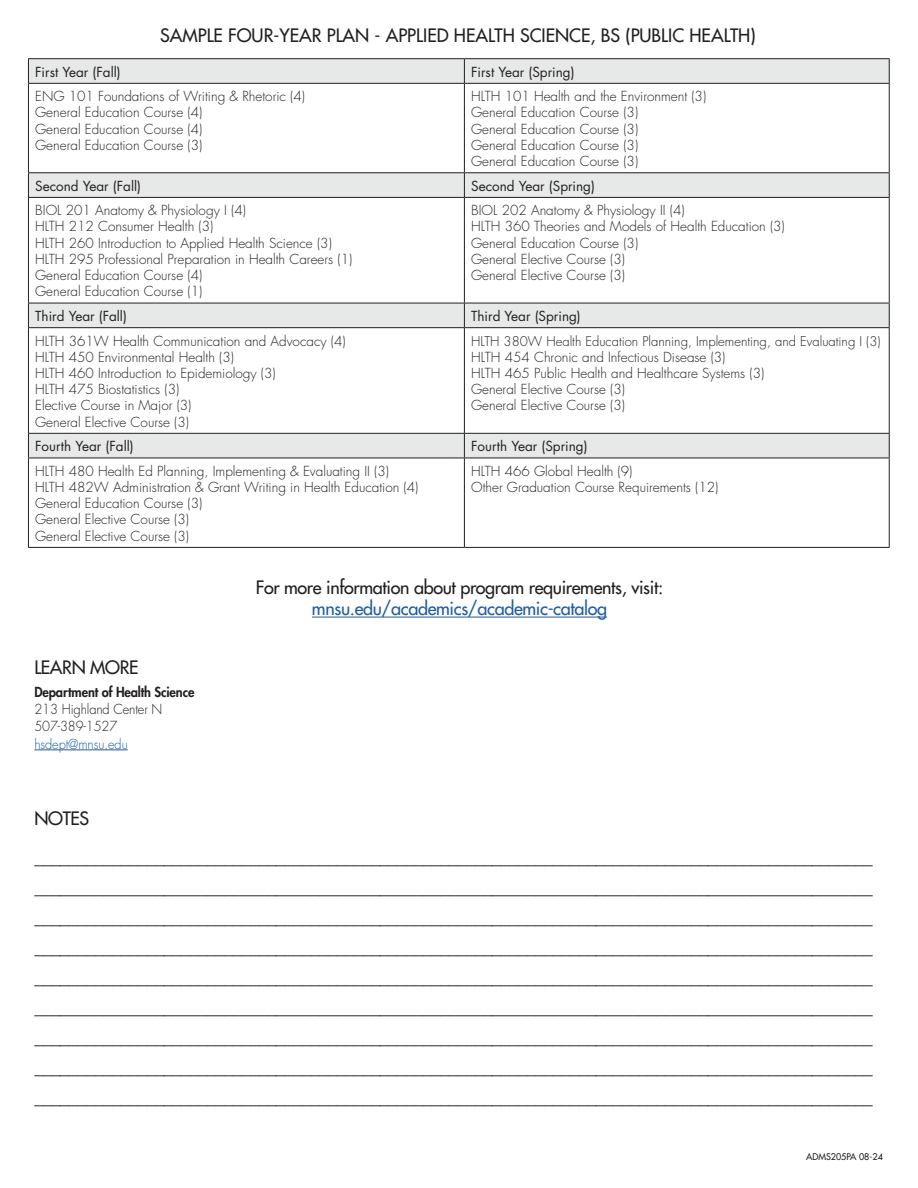
<style>
.page{position:relative;width:918px;height:1188px;background:#fff}
.page>*{position:absolute;margin:0;border:0;box-sizing:border-box;transform-origin:0 0}
.t1{font:500 18px/30px "Futura Std";letter-spacing:-.02em;color:#231f20}
.t2{font:500 18px "Futura Std";color:#231f20}
.t3{font:500 18px "Futura Std";letter-spacing:-.02em;color:#215e9f}
.t4{font:300 13.5px/16.2px "Futura Std";color:#231f20}
.t5{font:13.5px "Futura Std";color:#231f20}
.t6{font:300 13.5px/17.2px "Futura Std";color:#231f20;scale:.95 1}
.t7{font:800 13.5px "Futura Std";letter-spacing:-.01em;color:#231f20;scale:.95 1}
.t8{font:300 13.5px "Futura Std";letter-spacing:-.01em;color:#215e9f;scale:.95 1}
.t9{font:300 13.05px "Futura Std";color:#231f20}
.t10{font:500 9px "Futura Std";color:#231f20}
</style>
<div class="page">
<hr style="left:312px;top:617px;width:295px;height:1px;background:#215e9f">
<svg style="left:29px;top:59px;width:860px;height:399px"></svg>
<hr style="left:28px;top:58px;width:436px;height:1px;background:#231f20">
<svg style="left:28px;top:59px;width:1px;height:24px"></svg>
<hr style="left:464px;top:58px;width:426px;height:1px;background:#231f20">
<svg style="left:464px;top:59px;width:1px;height:24px"></svg>
<svg style="left:889px;top:59px;width:1px;height:24px"></svg>
<hr style="left:28px;top:83px;width:436px;height:1px;background:#231f20">
<hr style="left:28px;top:84px;width:1px;height:88px;background:#231f20">
<hr style="left:464px;top:83px;width:426px;height:1px;background:#231f20">
<hr style="left:464px;top:84px;width:1px;height:88px;background:#231f20">
<hr style="left:889px;top:84px;width:1px;height:88px;background:#231f20">
<hr style="left:28px;top:172px;width:436px;height:1px;background:#231f20">
<svg style="left:28px;top:173px;width:1px;height:24px"></svg>
<hr style="left:464px;top:172px;width:426px;height:1px;background:#231f20">
<svg style="left:464px;top:173px;width:1px;height:24px"></svg>
<svg style="left:889px;top:173px;width:1px;height:24px"></svg>
<hr style="left:28px;top:197px;width:436px;height:1px;background:#231f20">
<hr style="left:28px;top:198px;width:1px;height:105px;background:#231f20">
<hr style="left:464px;top:197px;width:426px;height:1px;background:#231f20">
<hr style="left:464px;top:198px;width:1px;height:105px;background:#231f20">
<hr style="left:889px;top:198px;width:1px;height:105px;background:#231f20">
<hr style="left:28px;top:303px;width:436px;height:1px;background:#231f20">
<svg style="left:28px;top:303px;width:1px;height:24px"></svg>
<hr style="left:464px;top:303px;width:426px;height:1px;background:#231f20">
<svg style="left:464px;top:303px;width:1px;height:24px"></svg>
<svg style="left:889px;top:303px;width:1px;height:24px"></svg>
<hr style="left:28px;top:327px;width:436px;height:1px;background:#231f20">
<hr style="left:28px;top:328px;width:1px;height:105px;background:#231f20">
<hr style="left:464px;top:327px;width:426px;height:1px;background:#231f20">
<hr style="left:464px;top:328px;width:1px;height:105px;background:#231f20">
<hr style="left:889px;top:328px;width:1px;height:105px;background:#231f20">
<hr style="left:28px;top:433px;width:436px;height:1px;background:#231f20">
<svg style="left:28px;top:434px;width:1px;height:24px"></svg>
<hr style="left:464px;top:433px;width:426px;height:1px;background:#231f20">
<svg style="left:464px;top:434px;width:1px;height:24px"></svg>
<svg style="left:889px;top:434px;width:1px;height:24px"></svg>
<hr style="left:28px;top:458px;width:436px;height:1px;background:#231f20">
<hr style="left:28px;top:458px;width:1px;height:89px;background:#231f20">
<hr style="left:464px;top:458px;width:426px;height:1px;background:#231f20">
<hr style="left:464px;top:458px;width:1px;height:89px;background:#231f20">
<hr style="left:889px;top:458px;width:1px;height:89px;background:#231f20">
<hr style="left:28px;top:547px;width:436px;height:1px;background:#231f20">
<hr style="left:464px;top:547px;width:426px;height:1px;background:#231f20">
<hr style="left:34px;top:750px;width:94px;height:1px;background:#215e9f">
<h1 class="t2" style="left:160px;top:24px;width:597px">SAMPLE FOUR-YEAR PLAN - APPLIED HEALTH SCIENCE, BS (PUBLIC HEALTH)</h1>
<p class="t5" style="left:35px;top:63px;width:87px">First Year (Fall)</p>
<p class="t5" style="left:471px;top:63px;width:105px">First Year (Spring)</p>
<p class="t4" style="left:35px;top:89px;width:271px">ENG 101 Foundations of Writing &amp; Rhetoric (4)<br>General Education Course (4)<br>General Education Course (4)<br>General Education Course (3)</p>
<p class="t4" style="left:471px;top:89px;width:237px">HLTH 101 Health and the Environment (3)<br>General Education Course (3)<br>General Education Course (3)<br>General Education Course (3)<br>General Education Course (3)</p>
<p class="t5" style="left:35px;top:177px;width:107px">Second Year (Fall)</p>
<p class="t5" style="left:471px;top:177px;width:125px">Second Year (Spring)</p>
<p class="t4" style="left:35px;top:203px;width:319px">BIOL 201 Anatomy &amp; Physiology I (4)<br>HLTH 212 Consumer Health (3)<br>HLTH 260 Introduction to Applied Health Science (3)<br>HLTH 295 Professional Preparation in Health Careers (1)<br>General Education Course (4)<br>General Education Course (1)</p>
<p class="t4" style="left:471px;top:203px;width:315px">BIOL 202 Anatomy &amp; Physiology II (4)<br>HLTH 360 Theories and Models of Health Education (3)<br>General Education Course (3)<br>General Elective Course (3)<br>General Elective Course (3)</p>
<p class="t5" style="left:35px;top:307px;width:93px">Third Year (Fall)</p>
<p class="t5" style="left:471px;top:307px;width:111px">Third Year (Spring)</p>
<p class="t4" style="left:35px;top:333px;width:312px">HLTH 361W Health Communication and Advocacy (4)<br>HLTH 450 Environmental Health (3)<br>HLTH 460 Introduction to Epidemiology (3)<br>HLTH 475 Biostatistics (3)<br>Elective Course in Major (3)<br>General Elective Course (3)</p>
<p class="t9" style="left:471px;top:333px;width:411px">HLTH 380W Health Education Planning, Implementing, and Evaluating I (3)</p>
<p class="t4" style="left:471px;top:349px;width:295px">HLTH 454 Chronic and Infectious Disease (3)<br>HLTH 465 Public Health and Healthcare Systems (3)<br>General Elective Course (3)<br>General Elective Course (3)</p>
<p class="t5" style="left:35px;top:438px;width:100px">Fourth Year (Fall)</p>
<p class="t5" style="left:471px;top:438px;width:118px">Fourth Year (Spring)</p>
<p class="t4" style="left:35px;top:463px;width:385px">HLTH 480 Health Ed Planning, Implementing &amp; Evaluating II (3)<br>HLTH 482W Administration &amp; Grant Writing in Health Education (4)<br>General Education Course (3)<br>General Elective Course (3)<br>General Elective Course (3)</p>
<p class="t4" style="left:471px;top:463px;width:249px">HLTH 466 Global Health (9)<br>Other Graduation Course Requirements (12)</p>
<h1 class="t1" style="left:256px;top:573px;width:409px">For more information about program requirements, visit:</h1>
<h1 class="t3" style="left:312px;top:597px;width:297px">mnsu.edu/academics/academic-catalog</h1>
<h1 class="t1" style="left:34px;top:652px;width:106px">LEARN MORE</h1>
<p class="t7" style="left:34px;top:683px;width:170px">Department of Health Science</p>
<p class="t6" style="left:34px;top:701px;width:136px">213 Highland Center N<br>507-389-1527</p>
<p class="t8" style="left:34px;top:735px;width:100px">hsdept@mnsu.edu</p>
<h1 class="t1" style="left:34px;top:799px;width:840px;line-height:39px">NOTES _________________________________________________________________________________________________</h1>
<p class="t1" style="left:34px;top:873px;width:840px;text-align:justify">_________________________________________________________________________________________________ _________________________________________________________________________________________________ _________________________________________________________________________________________________ _________________________________________________________________________________________________ _________________________________________________________________________________________________ _________________________________________________________________________________________________ _________________________________________________________________________________________________ _________________________________________________________________________________________________</p>
<p class="t10" style="left:806px;top:1151px;width:78px">ADMS205PA 08-24</p>
</div>
